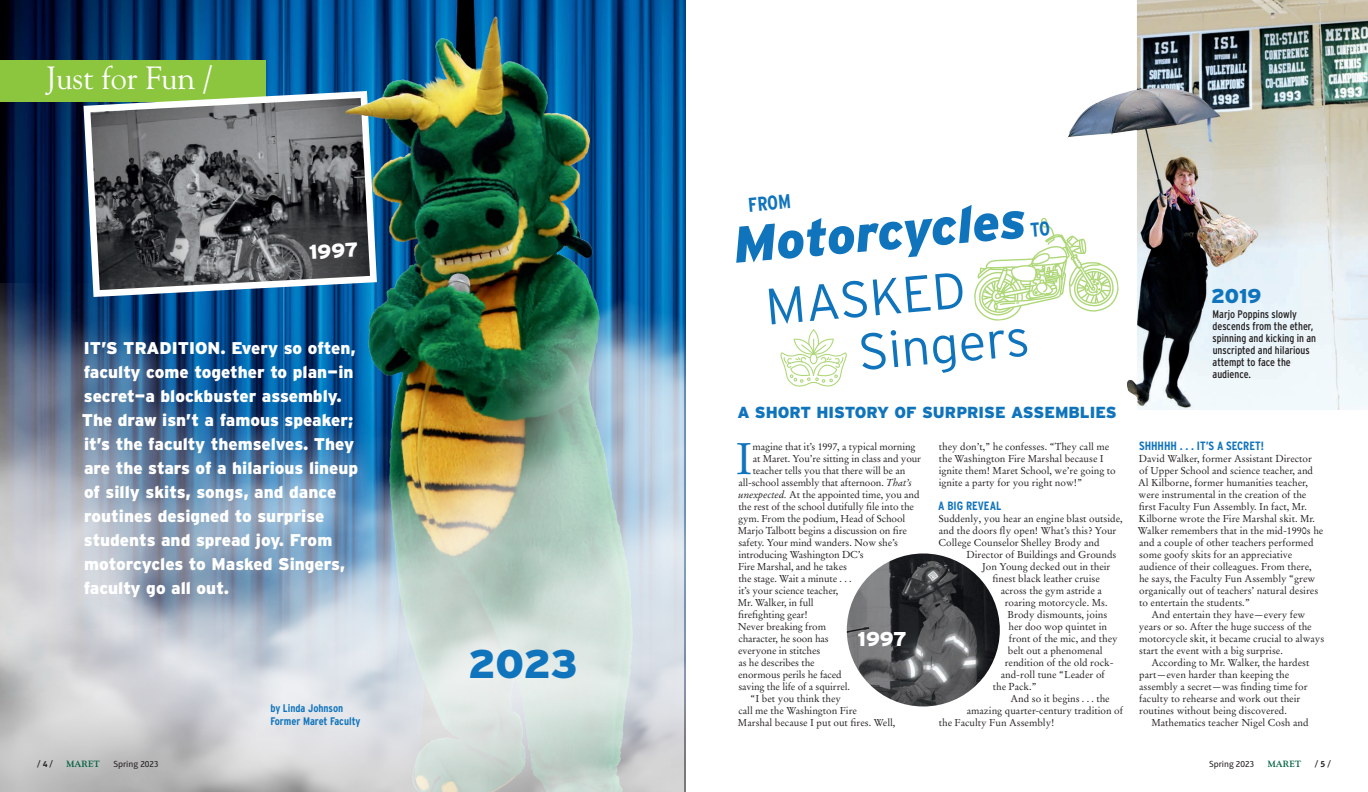
<style>
.page{position:relative;width:1368px;height:792px;background:#fff}
.page>*{position:absolute;margin:0;border:0;box-sizing:border-box;transform-origin:0 0}
.t1{font:300 51px "Interstate";color:#1074bc}
.t2{font:italic 900 51px "Interstate";color:#1074bc}
.t3{font:44.2px "Stempel Garamond LT Pro";color:#1074bc}
.t4{font:900 40px "Interstate";color:#1074bc}
.t5{font:32px "Goudy Std";color:#fff}
.t6{font:900 20px "Interstate";color:#fff}
.t7{font:700 20px "Interstate Condensed";color:#1074bc}
.t8{font:900 20px "Interstate";color:#1074bc}
.t9{font:900 17px/24px "Interstate";color:#fff}
.t10{font:900 16px "Interstate";color:#1074bc}
.t11{font:700 12px "Interstate Condensed";color:#1074bc}
.t12{font:11px/12px "Interstate Condensed";color:#231f20}
.t13{font:700 11px/13.2px "Interstate Condensed";color:#1074bc}
.t14{font:10px/12px "Stempel Garamond LT Pro";color:#231f20}
.t15{font:9px "Aptifer Sans LT Pro";color:#231f20}
.t16{font:700 9px "Goudy Std";color:#00613f}
.t17{font:600 9px "Aptifer Sans LT Pro";color:#231f20}
.s1{font-style:italic}
</style>
<div class="page">
<img style="left:0;top:0;width:685px;height:284px">
<div style="left:0;top:60px;width:266px;height:42px;background:#8bc63e"></div>
<svg style="left:80px;top:98px;width:145px;height:186px;background:#636769"></svg>
<img style="left:225px;top:0;width:459px;height:284px">
<img style="left:0;top:284px;width:685px;height:508px">
<svg style="left:780px;top:329px;width:67px;height:58px"></svg>
<img style="left:1067px;top:0;width:301px;height:410px">
<img style="left:847px;top:554px;width:153px;height:152px;border-radius:76px">
<svg style="left:974px;top:212px;width:147px;height:111px"></svg>
<h3 class="t5" style="left:46px;top:58px;width:168px">Just for Fun /</h3>
<h3 class="t6" style="left:308px;top:241px;width:51px;rotate:-3deg">1997</h3>
<p class="t9" style="left:82px;top:336px;width:278px">IT’S TRADITION. Every so often, faculty come together to plan—in secret—a blockbuster assembly.<br>The draw isn’t a famous speaker; it’s the faculty themselves. They are the stars of a hilarious lineup of silly skits, songs, and dance routines designed to surprise students and spread joy. From motorcycles to Masked Singers, faculty go all out.</p>
<p class="t13" style="left:270px;top:702px;width:92px">by Linda Johnson<br>Former Maret Faculty</p>
<h3 class="t4" style="left:468px;top:641px;width:111px">2023</h3>
<h3 class="t7" style="left:747px;top:194px;width:44px;rotate:-5deg">FROM</h3>
<h1 class="t2" style="left:731px;top:216px;width:295px;rotate:-5deg">Motorcycles</h1>
<h1 class="t1" style="left:763px;top:278px;width:202px;rotate:-5deg">MASKED</h1>
<h1 class="t1" style="left:856px;top:324px;width:173px;rotate:-5deg">Singers</h1>
<h3 class="t10" style="left:737px;top:404px;width:381px">A SHORT HISTORY OF SURPRISE ASSEMBLIES</h3>
<h2 class="t3" style="left:736px;top:430px;width:19px">I</h2>
<p class="t14" style="left:753px;top:440px;width:164px">magine that it’s 1997, a typical morning</p>
<p class="t14" style="left:753px;top:452px;width:170px">at Maret. You’re sitting in class and your</p>
<p class="t14" style="left:753px;top:464px;width:154px">teacher tells you that there will be an</p>
<p class="t14" style="left:738px;top:476px;width:175px">all-school assembly that afternoon. <span class="s1">That’s</span></p>
<p class="t14" style="left:738px;top:488px;width:183px"><span class="s1">unexpected.</span> At the appointed time, you and</p>
<p class="t14" style="left:738px;top:500px;width:177px">the rest of the school dutifully file into the</p>
<p class="t14" style="left:738px;top:512px;width:169px">gym. From the podium, Head of School</p>
<p class="t14" style="left:738px;top:524px;width:171px">Marjo Talbott begins a discussion on fire</p>
<p class="t14" style="left:738px;top:536px;width:161px">safety. Your mind wanders. Now she’s</p>
<p class="t14" style="left:738px;top:548px;width:127px">introducing Washington DC’s</p>
<p class="t14" style="left:738px;top:560px;width:110px">Fire Marshal, and he takes</p>
<p class="t14" style="left:738px;top:572px;width:115px">the stage. Wait a minute . . .</p>
<p class="t14" style="left:738px;top:584px;width:101px">it’s your science teacher,</p>
<p class="t14" style="left:738px;top:596px;width:77px">Mr. Walker, in full</p>
<p class="t14" style="left:738px;top:608px;width:71px">firefighting gear!</p>
<p class="t14" style="left:738px;top:620px;width:90px">Never breaking from</p>
<p class="t14" style="left:738px;top:632px;width:92px">character, he soon has</p>
<p class="t14" style="left:738px;top:644px;width:83px">everyone in stitches</p>
<p class="t14" style="left:738px;top:656px;width:78px">as he describes the</p>
<p class="t14" style="left:738px;top:668px;width:105px">enormous perils he faced</p>
<p class="t14" style="left:738px;top:680px;width:113px">saving the life of a squirrel.</p>
<p class="t14" style="left:751px;top:692px;width:92px">“I bet you think they</p>
<p class="t14" style="left:738px;top:704px;width:120px">call me the Washington Fire</p>
<p class="t14" style="left:738px;top:716px;width:159px">Marshal because I put out fires. Well,</p>
<h3 class="t6" style="left:858px;top:628px;width:51px">1997</h3>
<p class="t14" style="left:939px;top:440px;width:178px">they don’t,” he confesses. “They call me the Washington Fire Marshal because I ignite them! Maret School, we’re going to ignite a party for you right now!”</p>
<p class="t11" style="left:938px;top:499px;width:65px">A BIG REVEAL</p>
<p class="t14" style="left:939px;top:512px;width:186px">Suddenly, you hear an engine blast outside, and the doors fly open! What’s this? Your<br>College Counselor Shelley Brody and</p>
<p class="t14" style="left:966px;top:548px;width:152px">Director of Buildings and Grounds</p>
<p class="t14" style="left:982px;top:560px;width:130px">Jon Young decked out in their</p>
<p class="t14" style="left:992px;top:572px;width:109px">finest black leather cruise</p>
<p class="t14" style="left:1001px;top:584px;width:103px">across the gym astride a</p>
<p class="t14" style="left:1005px;top:596px;width:104px">roaring motorcycle. Ms.</p>
<p class="t14" style="left:1007px;top:608px;width:101px">Brody dismounts, joins</p>
<p class="t14" style="left:1009px;top:620px;width:100px">her doo wop quintet in</p>
<p class="t14" style="left:1009px;top:632px;width:110px">front of the mic, and they</p>
<p class="t14" style="left:1008px;top:644px;width:96px">belt out a phenomenal</p>
<p class="t14" style="left:1005px;top:656px;width:110px">rendition of the old rock-</p>
<p class="t14" style="left:1001px;top:668px;width:106px">and-roll tune “Leader of</p>
<p class="t14" style="left:993px;top:680px;width:45px">the Pack.”</p>
<p class="t14" style="left:1010px;top:692px;width:101px">And so it begins . . . the</p>
<p class="t14" style="left:967px;top:704px;width:158px">amazing quarter-century tradition of</p>
<p class="t14" style="left:939px;top:716px;width:117px">the Faculty Fun Assembly!</p>
<h3 class="t8" style="left:1211px;top:285px;width:52px">2019</h3>
<p class="t12" style="left:1213px;top:308px;width:105px">Marjo Poppins slowly descends from the ether, spinning and kicking in an unscripted and hilarious attempt to face the audience.</p>
<p class="t11" style="left:1139px;top:439px;width:126px">SHHHHH . . . IT’S A SECRET!</p>
<p class="t14" style="left:1139px;top:452px;width:175px">David Walker, former Assistant Director</p>
<p class="t14" style="left:1139px;top:464px;width:175px">of Upper School and science teacher, and</p>
<p class="t14" style="left:1138px;top:476px;width:171px">Al Kilborne, former humanities teacher,</p>
<p class="t14" style="left:1139px;top:488px;width:169px">were instrumental in the creation of the</p>
<p class="t14" style="left:1139px;top:500px;width:170px">first Faculty Fun Assembly. In fact, Mr.</p>
<p class="t14" style="left:1139px;top:512px;width:178px">Kilborne wrote the Fire Marshal skit. Mr.</p>
<p class="t14" style="left:1138px;top:524px;width:187px">Walker remembers that in the mid-1990s he</p>
<p class="t14" style="left:1139px;top:536px;width:176px">and a couple of other teachers performed</p>
<p class="t14" style="left:1139px;top:548px;width:155px">some goofy skits for an appreciative</p>
<p class="t14" style="left:1139px;top:560px;width:174px">audience of their colleagues. From there,</p>
<p class="t14" style="left:1139px;top:572px;width:178px">he says, the Faculty Fun Assembly “grew</p>
<p class="t14" style="left:1139px;top:584px;width:181px">organically out of teachers’ natural desires</p>
<p class="t14" style="left:1139px;top:596px;width:112px">to entertain the students.”</p>
<p class="t14" style="left:1151px;top:608px;width:155px">And entertain they have—every few</p>
<p class="t14" style="left:1139px;top:620px;width:175px">years or so. After the huge success of the</p>
<p class="t14" style="left:1139px;top:632px;width:187px">motorcycle skit, it became crucial to always</p>
<p class="t14" style="left:1139px;top:644px;width:145px">start the event with a big surprise.</p>
<p class="t14" style="left:1151px;top:656px;width:160px">According to Mr. Walker, the hardest</p>
<p class="t14" style="left:1139px;top:668px;width:151px">part—even harder than keeping the</p>
<p class="t14" style="left:1139px;top:680px;width:170px">assembly a secret—was finding time for</p>
<p class="t14" style="left:1139px;top:692px;width:163px">faculty to rehearse and work out their</p>
<p class="t14" style="left:1139px;top:704px;width:149px">routines without being discovered.</p>
<p class="t14" style="left:1151px;top:716px;width:159px">Mathematics teacher Nigel Cosh and</p>
<p class="t17" style="left:37px;top:758px;width:17px">/ 4 /</p>
<p class="t16" style="left:67px;top:758px;width:35px">MARET</p>
<p class="t15" style="left:114px;top:759px;width:47px">Spring 2023</p>
<p class="t15" style="left:1209px;top:759px;width:47px">Spring 2023</p>
<p class="t16" style="left:1268px;top:758px;width:35px">MARET</p>
<p class="t17" style="left:1315px;top:758px;width:17px">/ 5 /</p>
</div>
